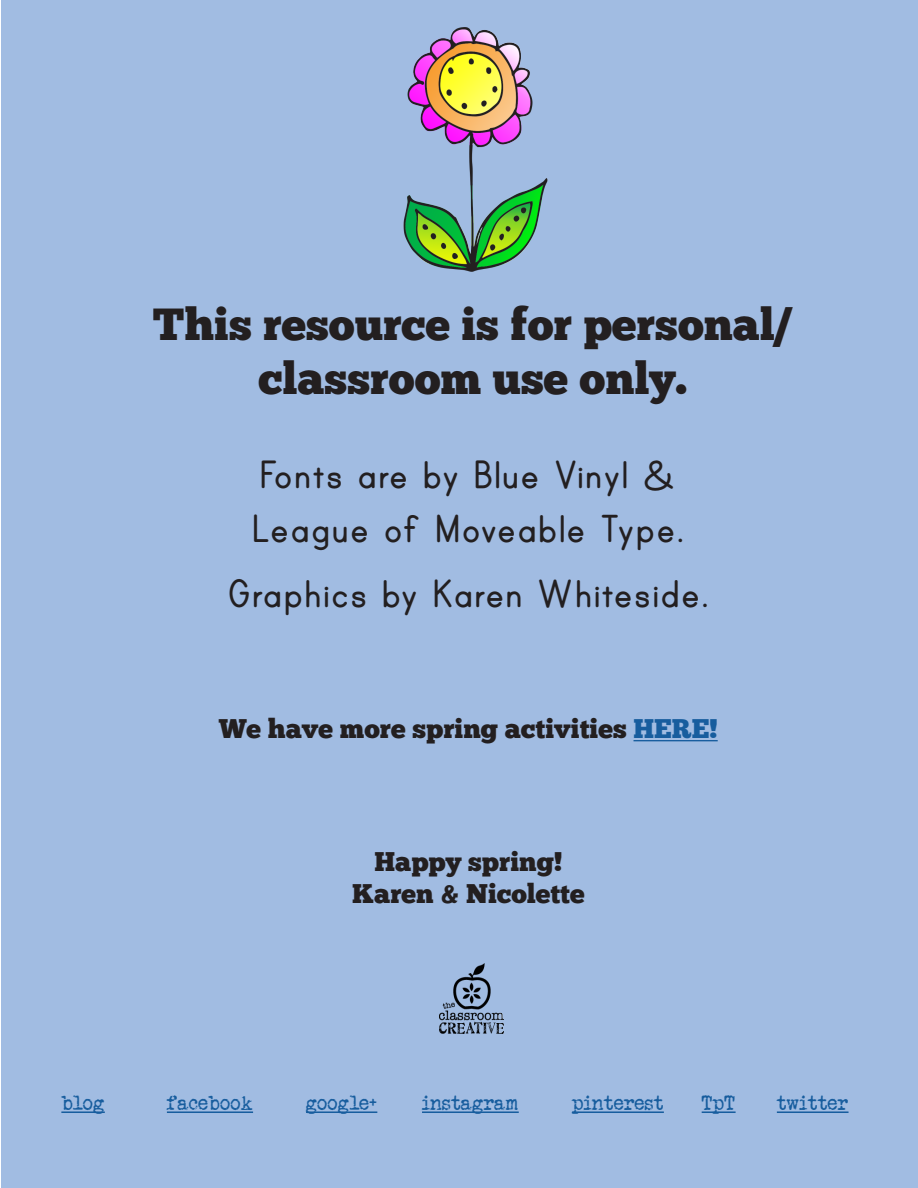
<style>
.page{position:relative;width:918px;height:1188px;background:#fff}
.page>*{position:absolute;margin:0;border:0;box-sizing:border-box;transform-origin:0 0}
.t1{font:700 45px/54px "Print";color:#231f20}
.t2{font:45px/54px "Chunk Five";color:#231f20;text-align:center}
.t3{font:27px/32.4px "Chunk Five";color:#231f20;text-align:center}
.t4{font:21px "Veteran Typewriter";color:#175d9e}
.s1{color:#175d9e}
</style>
<div class="page">
<div style="left:2px;top:0;width:916px;height:1188px;background:#a1bce2"></div>
<hr style="left:167px;top:1111px;width:86px;height:2px;background:#175d9e">
<hr style="left:61px;top:1111px;width:44px;height:2px;background:#175d9e">
<hr style="left:306px;top:1111px;width:71px;height:2px;background:#175d9e">
<hr style="left:422px;top:1111px;width:97px;height:2px;background:#175d9e">
<hr style="left:572px;top:1111px;width:92px;height:2px;background:#175d9e">
<hr style="left:634px;top:740px;width:84px;height:1px;background:#175d9e">
<img style="left:439px;top:964px;width:65px;height:70px">
<img style="left:404px;top:27px;width:144px;height:244px">
<hr style="left:702px;top:1111px;width:34px;height:2px;background:#175d9e">
<hr style="left:777px;top:1111px;width:72px;height:2px;background:#175d9e">
<p class="t2" style="left:153px;top:298px;width:642px">This resource is for personal/ classroom use only.</p>
<p class="t1" style="left:252px;top:449px;width:434px">Fonts are by Blue Vinyl &amp;<br>League of Moveable Type.</p>
<p class="t1" style="left:227px;top:568px;width:483px">Graphics by Karen Whiteside.</p>
<p class="t3" style="left:219px;top:712px;width:500px">We have more spring activities <span class="s1">HERE!</span></p>
<p class="t3" style="left:352px;top:845px;width:234px">Happy spring!<br>Karen &amp; Nicolette</p>
<p class="t4" style="left:61px;top:1093px;width:45px">blog</p>
<p class="t4" style="left:167px;top:1093px;width:88px">facebook</p>
<p class="t4" style="left:306px;top:1093px;width:73px">google+</p>
<p class="t4" style="left:422px;top:1093px;width:98px">instagram</p>
<p class="t4" style="left:572px;top:1093px;width:93px">pinterest</p>
<p class="t4" style="left:702px;top:1093px;width:35px">TpT</p>
<p class="t4" style="left:777px;top:1093px;width:73px">twitter</p>
</div>
